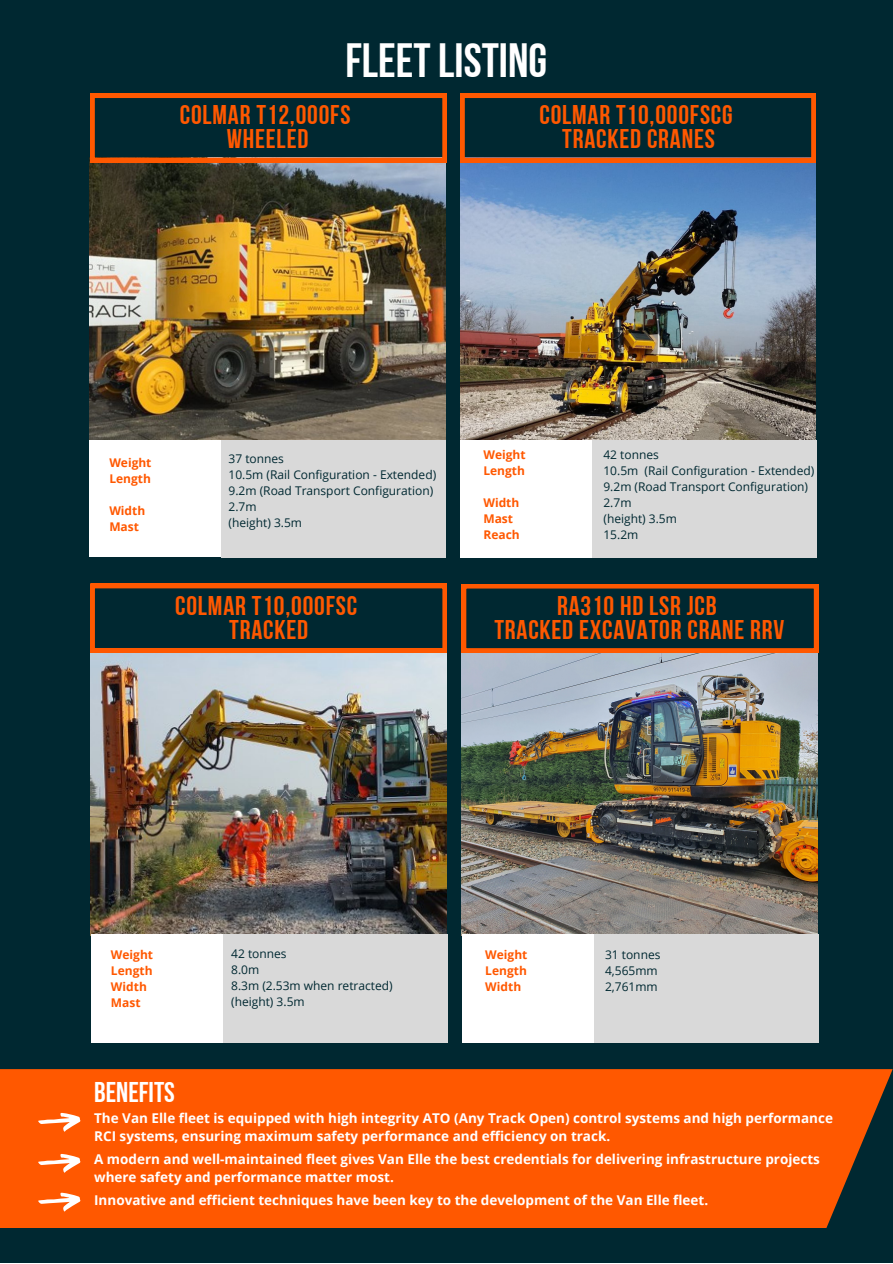
<style>
.page{position:relative;width:893px;height:1264px;background:#fff}
.page>*{position:absolute;margin:0;border:0;box-sizing:border-box;transform-origin:0 0}
.t1{font:48px "Bebas Neue Cyrillic";color:#fff}
.t2{font:28.5px "Bebas Neue Cyrillic";color:#fff}
.t3{font:27px/23.5px "Bebas Neue Cyrillic";letter-spacing:.03em;color:#ff5800;text-align:center}
.t4{font:700 13.5px/18px "Open Sans";color:#fff}
.t5{font:12px/16px "Open Sans";color:#002831}
.t6{font:700 12px/16px "Open Sans";color:#ff5800}
</style>
<div class="page">
<div style="left:0;top:0;width:892px;height:1262px;background:#002831"></div>
<img style="left:90px;top:652px;width:357px;height:283px">
<div style="left:222px;top:934px;width:225px;height:108px;background:#d9d9d9"></div>
<div style="left:91px;top:934px;width:132px;height:108px;background:#fff"></div>
<img style="left:462px;top:652px;width:355px;height:282px">
<div style="left:593px;top:934px;width:225px;height:108px;background:#d9d9d9"></div>
<div style="left:462px;top:934px;width:131px;height:108px;background:#fff"></div>
<img style="left:90px;top:162px;width:355px;height:278px">
<div style="left:89px;top:440px;width:132px;height:117px;background:#fff"></div>
<div style="left:221px;top:440px;width:225px;height:117px;background:#d9d9d9"></div>
<img style="left:460px;top:162px;width:355px;height:278px">
<div style="left:460px;top:440px;width:132px;height:117px;background:#fff"></div>
<div style="left:591px;top:440px;width:225px;height:117px;background:#d9d9d9"></div>
<div style="left:0;top:1069px;width:892px;height:159px;background:#ff5800"></div>
<svg style="left:38px;top:1112px;width:42px;height:19px"></svg>
<svg style="left:38px;top:1153px;width:42px;height:19px"></svg>
<svg style="left:38px;top:1192px;width:42px;height:19px"></svg>
<svg style="left:90px;top:584px;width:357px;height:68px"></svg>
<svg style="left:90px;top:93px;width:357px;height:69px"></svg>
<svg style="left:460px;top:93px;width:355px;height:69px"></svg>
<svg style="left:462px;top:584px;width:356px;height:68px"></svg>
<h1 class="t1" style="left:345px;top:41px;width:203px">FLEETLISTING</h1>
<h3 class="t3" style="left:180px;top:106px;width:172px">COLMAR T12,000FS<br>WHEELED</h3>
<h3 class="t3" style="left:539px;top:106px;width:195px">COLMAR T10,000FSCG<br>TRACKED CRANES</h3>
<p class="t6" style="left:109px;top:454px;width:44px">Weight<br>Length</p>
<p class="t6" style="left:109px;top:502px;width:37px">Width<br>Mast</p>
<p class="t6" style="left:483px;top:446px;width:44px">Weight<br>Length</p>
<p class="t6" style="left:483px;top:494px;width:38px">Width<br>Mast<br>Reach</p>
<p class="t5" style="left:228px;top:450px;width:209px">37 tonnes<br>10.5m (Rail Configuration - Extended)<br>9.2m (Road Transport Configuration)<br>2.7m<br>(height) 3.5m</p>
<p class="t5" style="left:603px;top:446px;width:212px">42 tonnes<br>10.5m (Rail Configuration - Extended)<br>9.2m (Road Transport Configuration)<br>2.7m<br>(height) 3.5m<br>15.2m</p>
<h3 class="t3" style="left:175px;top:596px;width:183px">COLMAR T10,000FSC<br>TRACKED</h3>
<h3 class="t3" style="left:494px;top:596px;width:291px">RA310 HD LSR JCB<br>TRACKED EXCAVATOR CRANE RRV</h3>
<p class="t6" style="left:111px;top:946px;width:44px">Weight<br>Length<br>Width<br>Mast</p>
<p class="t6" style="left:485px;top:946px;width:44px;text-align:justify">Weight Length Width</p>
<p class="t5" style="left:605px;top:946px;width:57px">31 tonnes<br>4,565mm<br>2,761mm</p>
<p class="t5" style="left:231px;top:945px;width:163px">42 tonnes<br>8.0m<br>8.3m (2.53m when retracted) (height) 3.5m</p>
<h2 class="t2" style="left:94px;top:1080px;width:82px">BENEFITS</h2>
<p class="t4" style="left:94px;top:1109px;width:740px">The Van Elle fleet is equipped with high integrity ATO (Any Track Open) control systems and high performance<br>RCI systems, ensuring maximum safety performance and efficiency on track.</p>
<p class="t4" style="left:94px;top:1150px;width:727px">A modern and well-maintained fleet gives Van Elle the best credentials for delivering infrastructure projects where safety and performance matter most.</p>
<p class="t4" style="left:94px;top:1190px;width:615px">Innovative and efficient techniques have been key to the development of the Van Elle fleet.</p>
</div>
